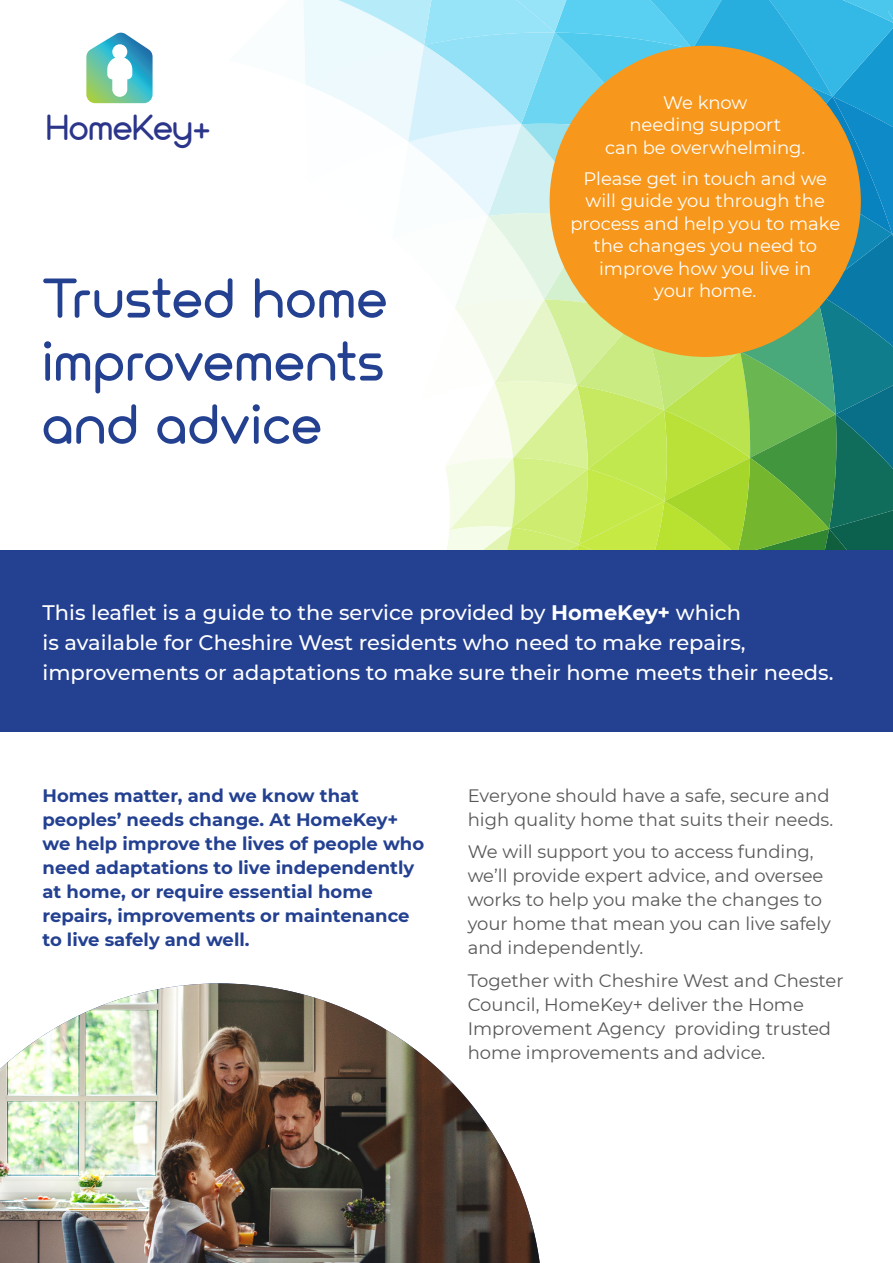
<style>
.page{position:relative;width:893px;height:1263px;background:#fff}
.page>*{position:absolute;margin:0;border:0;box-sizing:border-box;transform-origin:0 0}
.t1{font:52.5px/63px "Versatylo Rounded";letter-spacing:.03em;color:#234091;text-align:justify}
.t2{font:33.9px "Versatylo Rounded";color:#2b358a}
.t3{font:500 21px/30px "Montserrat";color:#fff}
.t4{font:18px/24px "Montserrat";color:#57585a}
.t5{font:700 18px/24px "Montserrat";color:#234091}
.t6{font:18px/22.5px "Montserrat";color:#fff;text-align:center}
.s1{font-weight:700}
</style>
<div class="page">
<img style="left:0;top:983px;width:540px;height:280px">
<svg style="left:86px;top:0;width:807px;height:550px"></svg>
<div style="left:0;top:550px;width:893px;height:181px;background:#234091"></div>
<div style="left:550px;top:46px;width:311px;height:311px;background:#f7981d;border-radius:50%"></div>
<div style="left:879px;top:0;width:14px;height:10px;background:#4bc7ed"></div>
<h2 class="t2" style="left:46px;top:106px;width:166px">HomeKey+</h2>
<h1 class="t1" style="left:43px;top:269px;width:346px">Trusted home improvements and advice</h1>
<p class="t6" style="left:605px;top:90px;width:202px">We know<br>needing support<br>can be overwhelming.</p>
<p class="t6" style="left:570px;top:166px;width:271px">Please get in touch and we will guide you through the process and help you to make the changes you need to improve how you live in<br>your home.</p>
<p class="t3" style="left:43px;top:597px;width:792px">This leaflet is a guide to the service provided by <span class="s1">HomeKey+</span> which<br>is available for Cheshire West residents who need to make repairs, improvements or adaptations to make sure their home meets their needs.</p>
<p class="t5" style="left:43px;top:783px;width:383px">Homes matter, and we know that peoples’ needs change. At HomeKey+ we help improve the lives of people who need adaptations to live independently at home, or require essential home repairs, improvements or maintenance to live safely and well.</p>
<p class="t4" style="left:468px;top:783px;width:367px">Everyone should have a safe, secure and high quality home that suits their needs.</p>
<p class="t4" style="left:468px;top:839px;width:365px">We will support you to access funding, we’ll provide expert advice, and oversee works to help you make the changes to your home that mean you can live safely and independently.</p>
<p class="t4" style="left:468px;top:968px;width:377px">Together with Cheshire West and Chester Council, HomeKey+ deliver the Home Improvement Agency providing trusted home improvements and advice.</p>
</div>
